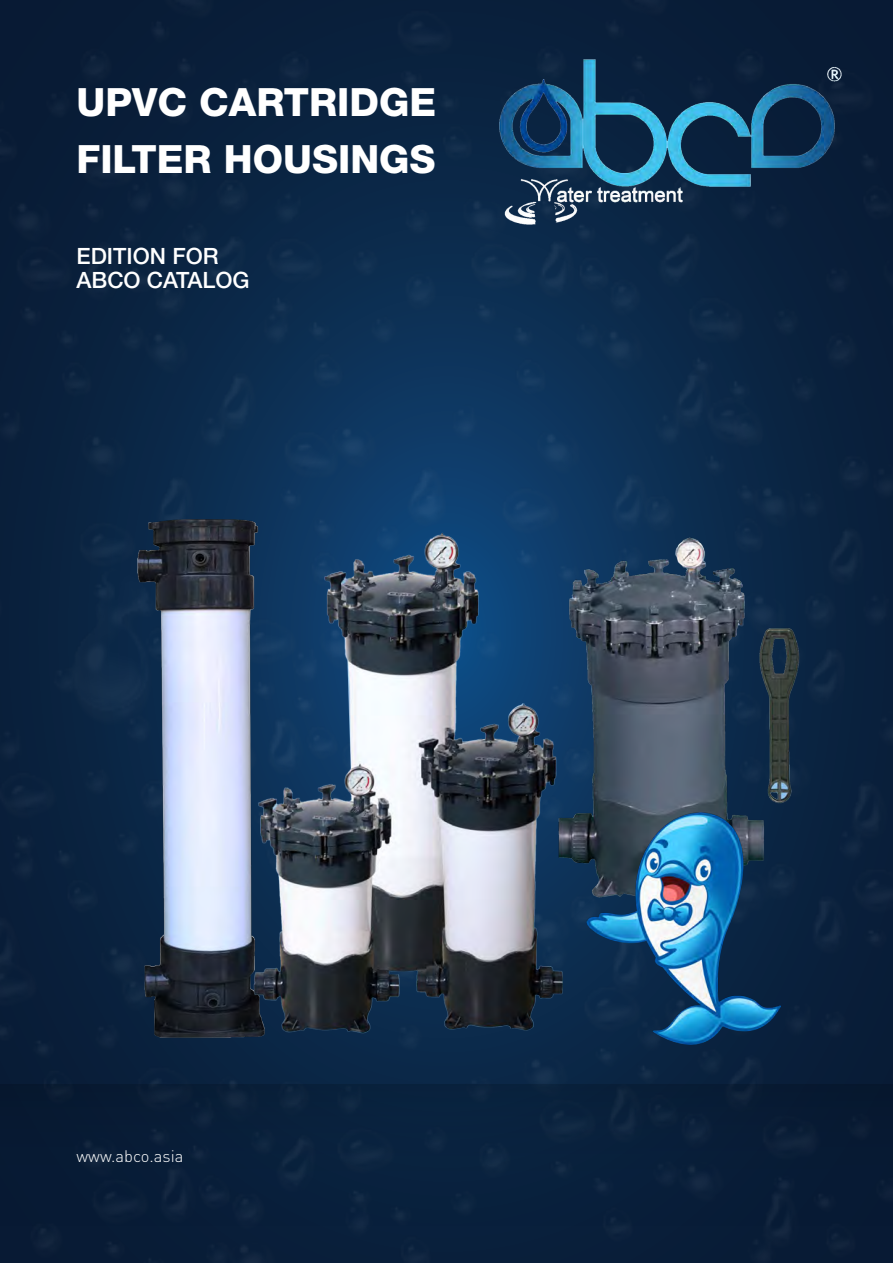
<style>
.page{position:relative;width:893px;height:1263px;background:#fff}
.page>*{position:absolute;margin:0;border:0;box-sizing:border-box;transform-origin:0 0}
.t1{font:800 39px/56.2px "Helvetica Neue LT Pro";color:#fff}
.t2{font:500 22.5px/24px "Helvetica Neue LT Pro";color:#fff}
.t3{font:300 16.5px "DIN Pro";color:#fff}
</style>
<div class="page">
<img style="left:0;top:0;width:893px;height:1084px">
<div style="left:0;top:1084px;width:893px;height:179px;background:#081f3a"></div>
<img style="left:557px;top:530px;width:247px;height:377px">
<img style="left:587px;top:812px;width:193px;height:232px">
<img style="left:116px;top:518px;width:156px;height:523px">
<img style="left:250px;top:531px;width:330px;height:517px">
<img style="left:455px;top:60px;width:404px;height:179px">
<p class="t1" style="left:77px;top:74px;width:361px">UPVC CARTRIDGE<br>FILTER HOUSINGS</p>
<p class="t2" style="left:77px;top:244px;width:175px">EDITION FOR<br>ABCO CATALOG</p>
<p class="t3" style="left:77px;top:1145px;width:108px">www.abco.asia</p>
</div>
